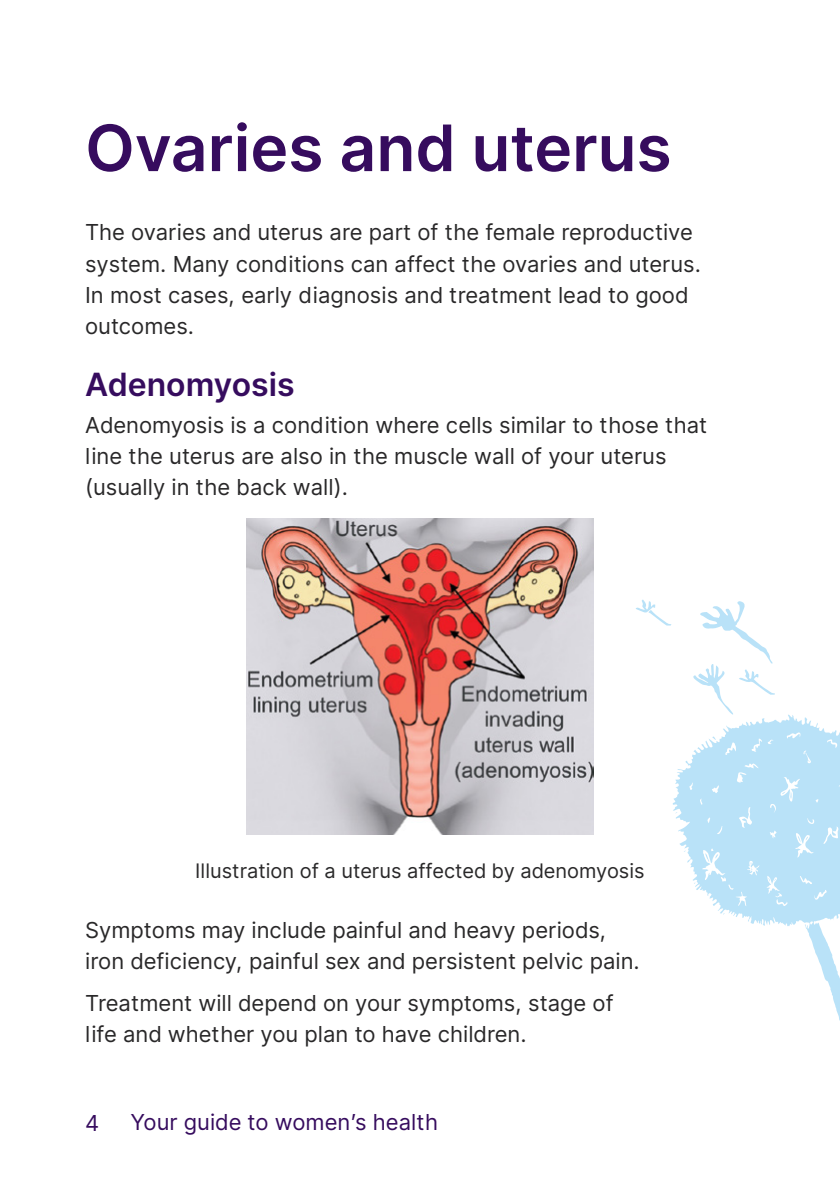
<style>
.page{position:relative;width:840px;height:1191px;background:#fff}
.page>*{position:absolute;margin:0;border:0;box-sizing:border-box;transform-origin:0 0}
.t1{font:600 64px "Vwfqfh Inter";color:#360c5e}
.t2{font:600 32px "Vwfqfh Inter";color:#360c5e}
.t3{font:22px/31px "Lnwdlw Inter";color:#292829}
.t4{font:22px "Lnwdlw Inter";color:#360c5e}
.t5{font:20px "Lnwdlw Inter";color:#292829}
</style>
<div class="page">
<img style="left:246px;top:518px;width:347px;height:316px">
<svg style="left:672px;top:714px;width:167px;height:303px"></svg>
<svg style="left:803px;top:924px;width:3px;height:5px"></svg>
<svg style="left:675px;top:812px;width:2px;height:7px"></svg>
<svg style="left:705px;top:736px;width:134px;height:165px;background:#bde3f8"></svg>
<svg style="left:693px;top:601px;width:81px;height:113px"></svg>
<svg style="left:636px;top:599px;width:35px;height:26px"></svg>
<h2 class="t1" style="left:85px;top:100px;width:587px">Ovaries and uterus</h2>
<p class="t3" style="left:85px;top:216px;width:617px">The ovaries and uterus are part of the female re productive system. Many conditions can affect the ovaries and uterus.<br>In most cases, early diagnosis and treatment lead to good outcomes.</p>
<h3 class="t2" style="left:85px;top:361px;width:211px">Adenomyosis</h3>
<p class="t3" style="left:85px;top:409px;width:623px">Adenomyosis is a condition where cells similar to those that line the uterus are also in the muscle wall of your uterus (usually in the back wall).</p>
<p class="t5" style="left:195px;top:856px;width:450px">Illustration of a uterus affected by adenomyosis</p>
<p class="t3" style="left:85px;top:913px;width:556px">Sym ptoms may include painful and heavy periods, iron deficiency, painful sex and persistent pelvic pain.</p>
<p class="t3" style="left:85px;top:987px;width:529px">Treatment will de pend on your sym ptoms, stage of life and whether you plan to have children.</p>
<p class="t4" style="left:85px;top:1106px;width:16px">4</p>
<p class="t4" style="left:130px;top:1106px;width:309px">Your guide to women’s health</p>
</div>
